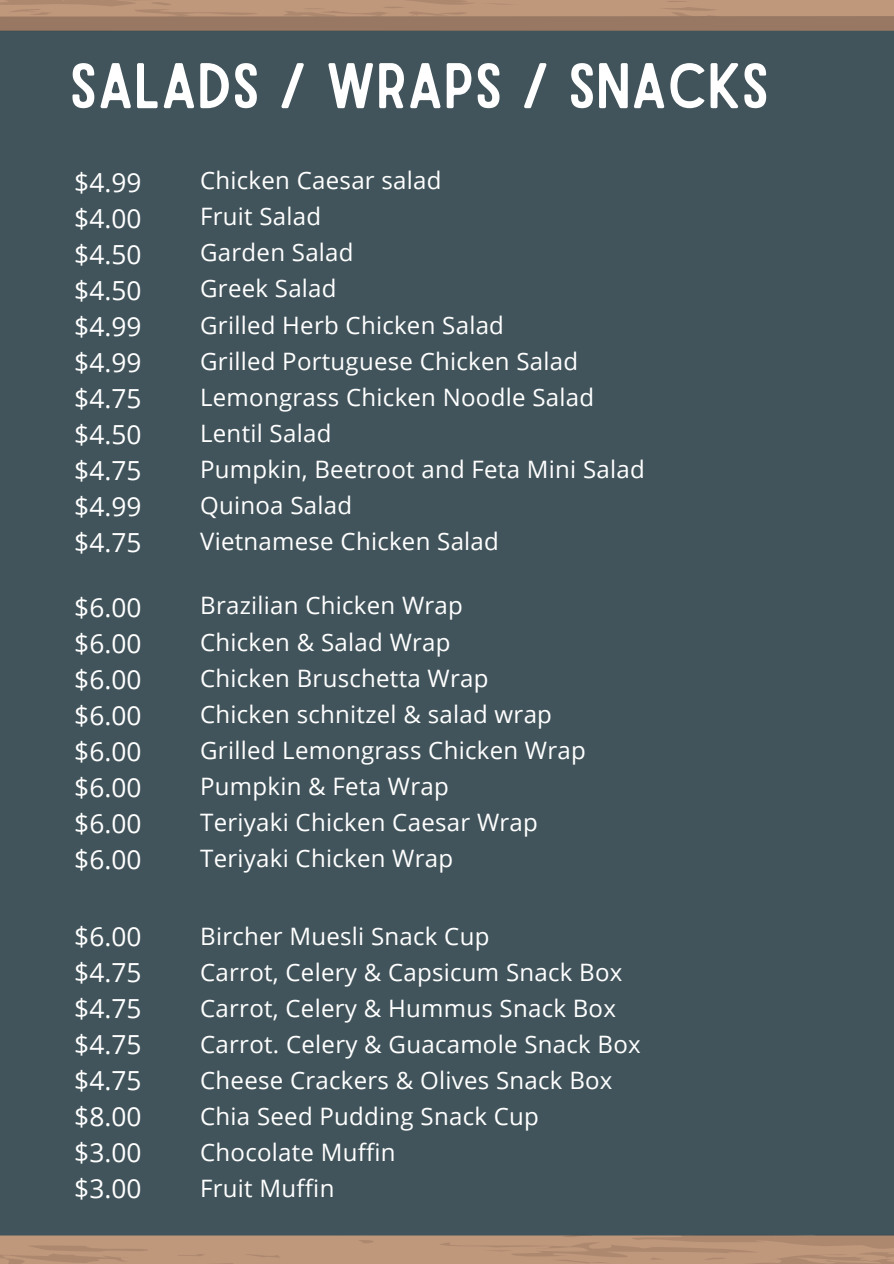
<style>
.page{position:relative;width:894px;height:1264px;background:#fff}
.page>*{position:absolute;margin:0;border:0;box-sizing:border-box;transform-origin:0 0}
.t1{font:61.5px "Sailors";color:#fff}
.t2{font:26.25px/36px "Open Sans";color:#fff;text-align:justify}
.t3{font:24px/36px "Open Sans";letter-spacing:.01em;color:#fff}
</style>
<div class="page">
<div style="left:0;top:0;width:893px;height:1263px;background:#41545b"></div>
<h1 class="t1" style="left:69px;top:63px;width:701px">SALADS / WRAPS / SNACKS</h1>
<p class="t2" style="left:74px;top:163px;width:69px">$4.99 $4.00 $4.50 $4.50 $4.99 $4.99 $4.75 $4.50 $4.75 $4.99 $4.75</p>
<p class="t2" style="left:74px;top:588px;width:69px">$6.00 $6.00 $6.00 $6.00 $6.00 $6.00 $6.00 $6.00</p>
<p class="t3" style="left:200px;top:162px;width:446px">Chicken Caesar salad<br>Fruit Salad<br>Garden Salad<br>Greek Salad<br>Grilled Herb Chicken Salad<br>Grilled Portuguese Chicken Salad<br>Lemongrass Chicken Noodle Salad<br>Lentil Salad<br>Pumpkin, Beetroot and Feta Mini Salad<br>Quinoa Salad<br>Vietnamese Chicken Salad</p>
<p class="t3" style="left:200px;top:587px;width:387px">Brazilian Chicken Wrap<br>Chicken &amp; Salad Wrap<br>Chicken Bruschetta Wrap<br>Chicken schnitzel &amp; salad wrap<br>Grilled Lemongrass Chicken Wrap<br>Pumpkin &amp; Feta Wrap<br>Teriyaki Chicken Caesar Wrap<br>Teriyaki Chicken Wrap</p>
<p class="t2" style="left:74px;top:917px;width:69px">$6.00 $4.75 $4.75 $4.75 $4.75 $8.00 $3.00 $3.00</p>
<p class="t3" style="left:200px;top:917px;width:442px">Bircher Muesli Snack Cup<br>Carrot, Celery &amp; Capsicum Snack Box<br>Carrot, Celery &amp; Hummus Snack Box<br>Carrot. Celery &amp; Guacamole Snack Box<br>Cheese Crackers &amp; Olives Snack Box<br>Chia Seed Pudding Snack Cup<br>Chocolate Muffin<br>Fruit Muffin</p>
</div>
